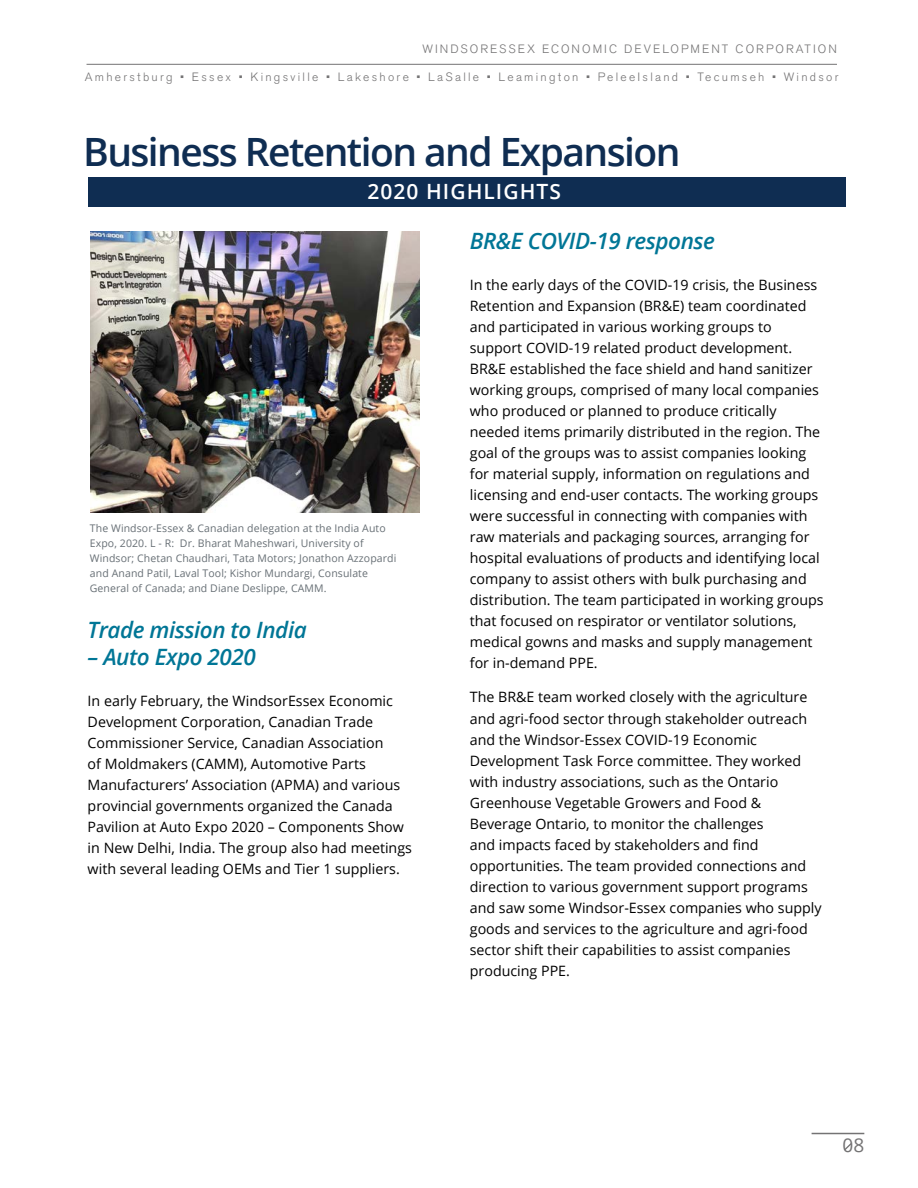
<style>
.page{position:relative;width:918px;height:1188px;background:#fff}
.page>*{position:absolute;margin:0;border:0;box-sizing:border-box;transform-origin:0 0}
.t1{font:600 39px "Open Sans";letter-spacing:-.04em;color:#0f2d52}
.t2{font:italic 600 22.5px "Open Sans";letter-spacing:-.02em;color:#007696}
.t3{font:600 21px "Open Sans";letter-spacing:.05em;color:#fff}
.t4{font:19.05px "Open Sans";color:#747374}
.t5{font:14.25px/21px "Open Sans";color:#000}
.t6{font:300 12px "Akzidenz Grotesk BQ";letter-spacing:.19em;color:#747374}
.t7{font:300 12px "Akzidenz Grotesk BQ";letter-spacing:.17em;color:#747374}
.t8{font:10.5px/15px "Open Sans";letter-spacing:.01em;color:#676f75}
</style>
<div class="page">
<div style="left:88px;top:177px;width:758px;height:30px;background:#0f2d52"></div>
<hr style="left:87px;top:64px;width:750px;height:1px;background:#747374">
<hr style="left:812px;top:1133px;width:52px;height:1px;background:#747374">
<svg style="left:844px;top:1143px;width:8px;height:8px"></svg>
<img style="left:91px;top:231px;width:328px;height:282px">
<p class="t7" style="left:422px;top:43px;width:416px">WINDSORESSEX ECONOMIC DEVELOPMENT CORPORATION</p>
<p class="t6" style="left:85px;top:70px;width:755px">Amherstburg • Essex • Kingsville • Lakeshore • LaSalle • Leamington • PeleeIsland • Tecumseh • Windsor</p>
<h1 class="t1" style="left:83px;top:125px;width:599px">Business Retention and Expansion</h1>
<h3 class="t3" style="left:367px;top:177px;width:195px">2020 HIGHLIGHTS</h3>
<p class="t8" style="left:90px;top:521px;width:308px">The Windsor-Essex &amp; Canadian delegation at the India Auto Expo, 2020. L - R: Dr. Bharat Maheshwari, University of Windsor; Chetan Chaudhari, Tata Motors; Jonathon Azzopardi and Anand Patil, Laval Tool; Kishor Mundargi, Consulate General of Canada; and Diane Deslippe, CAMM.</p>
<h2 class="t2" style="left:88px;top:614px;width:221px">Trade mission to India</h2>
<h2 class="t2" style="left:88px;top:641px;width:170px">– Auto Expo 2020</h2>
<p class="t5" style="left:88px;top:689px;width:326px">In early February, the WindsorEssex Economic Development Corporation, Canadian Trade Commissioner Service, Canadian Association<br>of Moldmakers (CAMM), Automotive Parts Manufacturers’ Association (APMA) and various provincial governments organized the Canada Pavilion at Auto Expo 2020 – Components Show in New Delhi, India. The group also had meetings with several leading OEMs and Tier 1 suppliers.</p>
<h2 class="t2" style="left:470px;top:226px;width:247px">BR&amp;E COVID-19 response</h2>
<p class="t5" style="left:470px;top:274px;width:355px">In the early days of the COVID-19 crisis, the Business Retention and Expansion (BR&amp;E) team coordinated and participated in various working groups to support COVID-19 related product development.<br>BR&amp;E established the face shield and hand sanitizer working groups, comprised of many local companies who produced or planned to produce critically needed items primarily distributed in the region. The goal of the groups was to assist companies looking for material supply, information on regulations and licensing and end-user contacts. The working groups were successful in connecting with companies with raw materials and packaging sources, arranging for hospital evaluations of products and identifying local company to assist others with bulk purchasing and distribution. The team participated in working groups that focused on respirator or ventilator solutions, medical gowns and masks and supply management for in-demand PPE.</p>
<p class="t5" style="left:470px;top:686px;width:353px">The BR&amp;E team worked closely with the agriculture and agri-food sector through stakeholder outreach and the Windsor-Essex COVID-19 Economic Development Task Force committee. They worked with industry associations, such as the Ontario Greenhouse Vegetable Growers and Food &amp; Beverage Ontario, to monitor the challenges<br>and impacts faced by stakeholders and find opportunities. The team provided connections and direction to various government support programs and saw some Windsor-Essex companies who supply goods and services to the agriculture and agri-food sector shift their capabilities to assist companies producing PPE.</p>
<h3 class="t4" style="left:842px;top:1133px;width:23px">08</h3>
</div>
